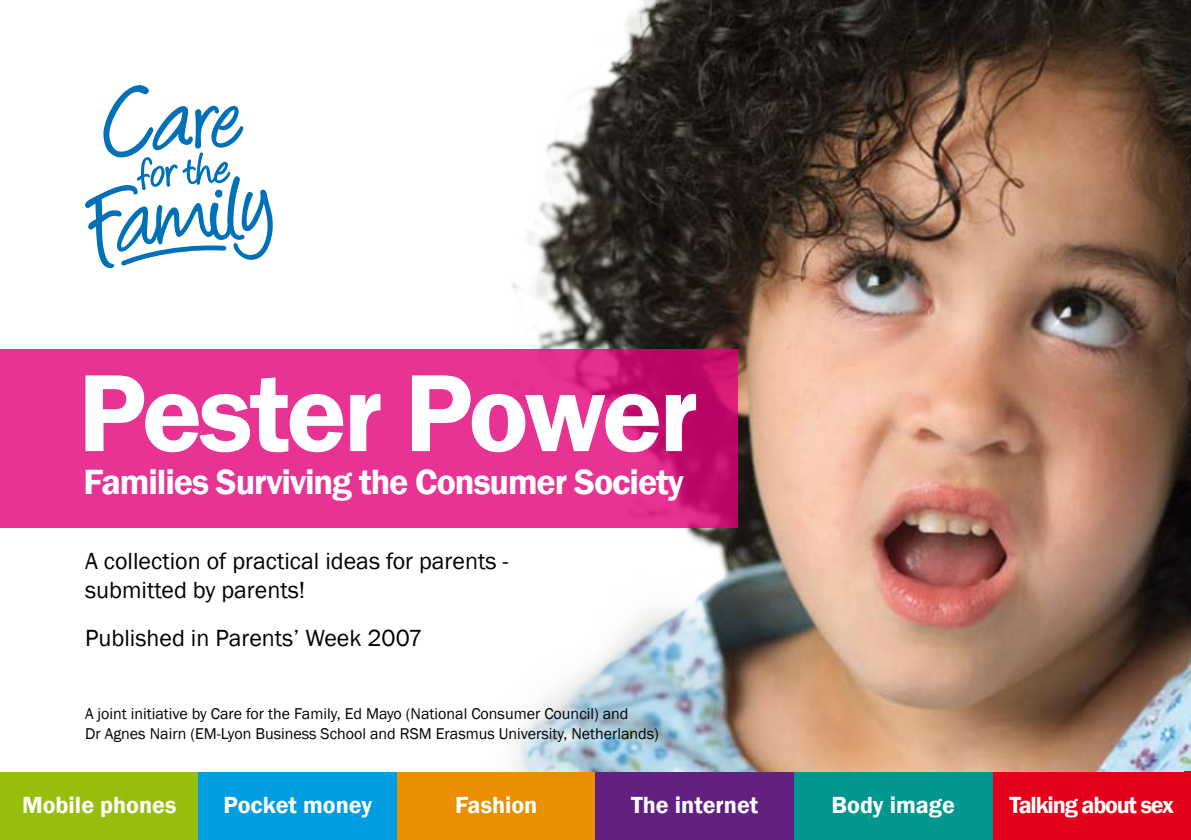
<style>
.page{position:relative;width:1191px;height:840px;background:#fff}
.page>*{position:absolute;margin:0;border:0;box-sizing:border-box;transform-origin:0 0}
.t1{font:600 113.4px "Franklin Gothic";letter-spacing:-.035em;color:#fff}
.t2{font:600 36px "Franklin Gothic";letter-spacing:-.03em;color:#fff}
.t3{font:24px/28.8px "Franklin Gothic";color:#000}
.t4{font:600 24px "Franklin Gothic";color:#fff}
.t5{font:600 24px "Franklin Gothic";letter-spacing:-.05em;color:#fff}
.t6{font:16px/20px "Franklin Gothic";color:#000}
</style>
<div class="page">
<img style="left:512px;top:0;width:679px;height:771px">
<svg style="left:85px;top:85px;width:188px;height:183px"></svg>
<div style="left:992px;top:771px;width:199px;height:68px;background:#e2001a"></div>
<div style="left:397px;top:771px;width:198px;height:68px;background:#e98f00"></div>
<div style="left:595px;top:771px;width:199px;height:68px;background:#622181"></div>
<div style="left:0;top:771px;width:198px;height:68px;background:#97be0d"></div>
<div style="left:198px;top:771px;width:199px;height:68px;background:#009ee0"></div>
<div style="left:794px;top:771px;width:198px;height:68px;background:#00978f"></div>
<svg style="left:0;top:349px;width:737px;height:179px;background:#e12d8e"></svg>
<h1 class="t1" style="left:78px;top:343px;width:622px">Pester Power</h1>
<h2 class="t2" style="left:84px;top:460px;width:601px">Families Surviving the Consumer Society</h2>
<h3 class="t3" style="left:85px;top:546px;width:425px">A collection of practical ideas for parents - submitted by parents!</h3>
<h3 class="t3" style="left:85px;top:623px;width:339px">Published in Parents’ Week 2007</h3>
<p class="t6" style="left:85px;top:703px;width:575px">A joint initiative by Care for the Family, Ed Mayo (National Consumer Council) and<br>Dr Agnes Nairn (EM-Lyon Business School and RSM Erasmus University, Netherlands)</p>
<h3 class="t4" style="left:22px;top:789px;width:156px">Mobile phones</h3>
<h3 class="t4" style="left:223px;top:789px;width:150px">Pocket money</h3>
<h3 class="t4" style="left:455px;top:789px;width:84px">Fashion</h3>
<h3 class="t4" style="left:631px;top:789px;width:129px">The internet</h3>
<h3 class="t4" style="left:831px;top:789px;width:125px">Body image</h3>
<h3 class="t5" style="left:1009px;top:789px;width:166px">Talking about sex</h3>
</div>
